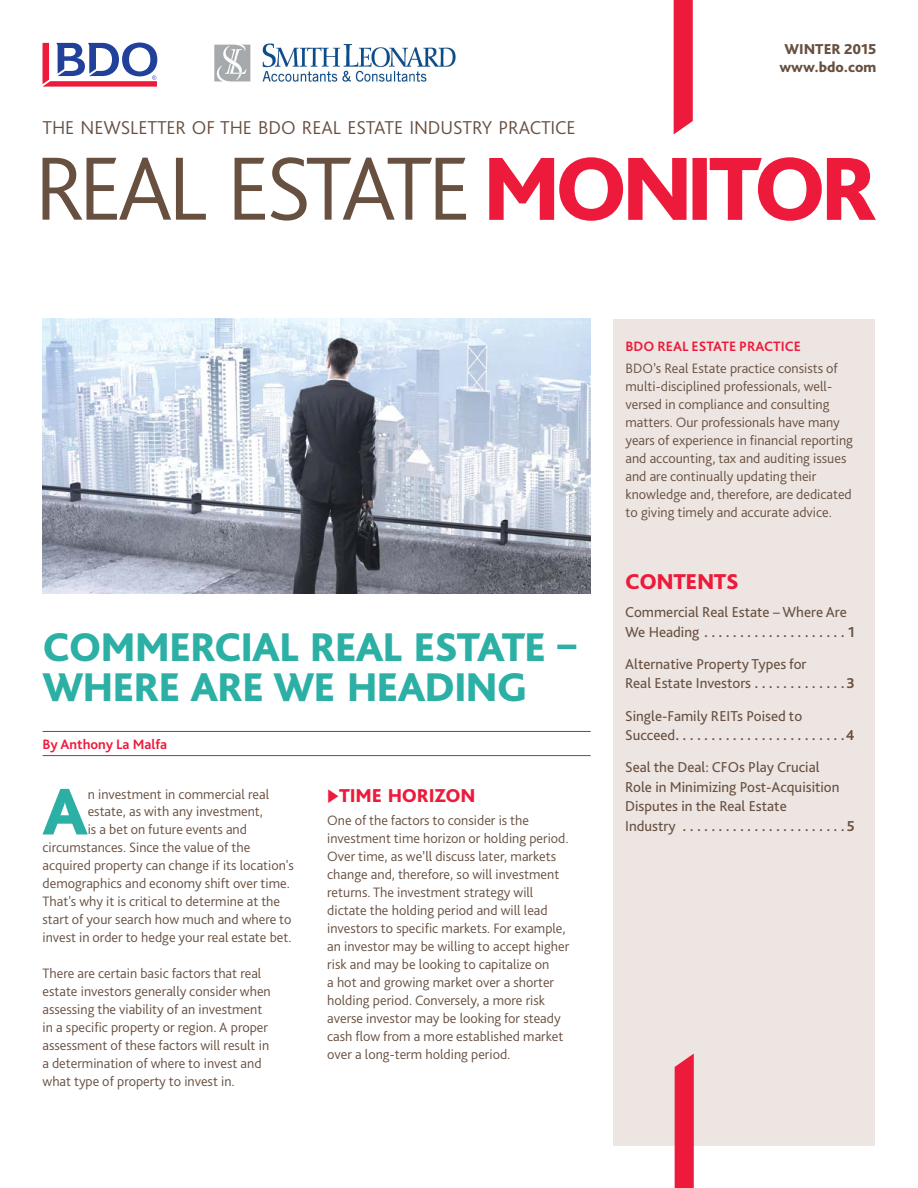
<style>
.page{position:relative;width:918px;height:1188px;background:#fff}
.page>*{position:absolute;margin:0;border:0;box-sizing:border-box;transform-origin:0 0}
.t1{font:800 68.85px "Bliss Pro";color:#2cafa4}
.t2{font:800 42px/40.5px "Bliss Pro";letter-spacing:-.025em;color:#2cafa4}
.t3{font:800 22.5px "Bliss Pro";letter-spacing:-.02em;color:#ed1a3b}
.t4{font:300 19.5px "Bliss Pro";letter-spacing:-.005em;color:#685041}
.t5{font:800 19.5px "Bliss Pro";letter-spacing:-.01em;color:#ed1a3b}
.t6{font:15px/19.5px "Bliss Pro";color:#685041}
.t7{font:800 15px/18px "Bliss Pro";color:#685041;text-align:center}
.t8{font:300 14.25px/18px "Bliss Pro";color:#685041}
.t9{font:700 14.25px "Bliss Pro";color:#ed1a3b}
.s1{font-weight:700}
</style>
<div class="page">
<div style="left:613px;top:319px;width:262px;height:826px;background:#ece5e1"></div>
<img style="left:43px;top:318px;width:548px;height:276px">
<svg style="left:674px;top:0;width:19px;height:134px;background:#ee2746"></svg>
<svg style="left:43px;top:43px;width:114px;height:44px"></svg>
<svg style="left:675px;top:1054px;width:19px;height:134px;background:#ec2544"></svg>
<hr style="left:43px;top:731px;width:548px;height:1px;background:#685041">
<hr style="left:43px;top:755px;width:548px;height:1px;background:#685041">
<svg style="left:489px;top:157px;width:387px;height:64px"></svg>
<svg style="left:43px;top:157px;width:423px;height:64px"></svg>
<img style="left:214px;top:43px;width:242px;height:39px">
<h3 class="t4" style="left:43px;top:116px;width:535px">THE NEWSLETTER OF THE BDO REAL ESTATE INDUSTRY PRACTICE</h3>
<p class="t7" style="left:779px;top:40px;width:99px">WINTER 2015 www.bdo.com</p>
<h2 class="t2" style="left:43px;top:625px;width:535px">COMMERCIAL REAL ESTATE –<br>WHERE ARE WE HEADING</h2>
<p class="t9" style="left:43px;top:735px;width:126px">By Anthony La Malfa</p>
<h1 class="t1" style="left:42px;top:769px;width:47px">A</h1>
<p class="t8" style="left:88px;top:784px;width:183px">n investment in commercial real</p>
<p class="t8" style="left:88px;top:802px;width:177px">estate, as with any investment,</p>
<p class="t8" style="left:88px;top:820px;width:161px">is a bet on future events and</p>
<p class="t8" style="left:43px;top:838px;width:209px">circumstances. Since the value of the</p>
<p class="t8" style="left:43px;top:856px;width:253px">acquired property can change if its location's</p>
<p class="t8" style="left:43px;top:874px;width:249px">demographics and economy shift over time.</p>
<p class="t8" style="left:43px;top:892px;width:239px">That's why it is critical to determine at the</p>
<p class="t8" style="left:43px;top:910px;width:251px">start of your search how much and where to</p>
<p class="t8" style="left:43px;top:928px;width:251px">invest in order to hedge your real estate bet.</p>
<p class="t8" style="left:43px;top:964px;width:230px">There are certain basic factors that real estate investors generally consider when assessing the viability of an investment in a specific property or region. A proper assessment of these factors will result in a determination of where to invest and what type of property to invest in.</p>
<h3 class="t5" style="left:327px;top:784px;width:150px">◆TIME HORIZON</h3>
<p class="t8" style="left:327px;top:811px;width:244px">One of the factors to consider is the investment time horizon or holding period.<br>Over time, as we’ll discuss later, markets change and, therefore, so will investment returns. The investment strategy will dictate the holding period and will lead investors to specific markets. For example, an investor may be willing to accept higher risk and may be looking to capitalize on<br>a hot and growing market over a shorter holding period. Conversely, a more risk averse investor may be looking for steady cash flow from a more established market over a long-term holding period.</p>
<p class="t9" style="left:626px;top:338px;width:177px">BDO REAL ESTATE PRACTICE</p>
<p class="t8" style="left:626px;top:359px;width:229px">BDO’s Real Estate practice consists of multi-disciplined professionals, well&shy;versed in compliance and consulting matters. Our professionals have many years of experience in financial reporting and accounting, tax and auditing issues and are continually updating their knowledge and, therefore, are dedicated to giving timely and accurate advice.</p>
<h3 class="t3" style="left:625px;top:568px;width:115px">CONTENTS</h3>
<p class="t6" style="left:625px;top:602px;width:231px">Commercial Real Estate – Where Are<br>We Heading <span class="s1">. . . . . . . . . . . . . . . . . . . . 1</span></p>
<p class="t6" style="left:625px;top:654px;width:231px">Alternative Property Types for<br>Real Estate Investors <span class="s1">. . . . . . . . . . . . 3</span></p>
<p class="t6" style="left:625px;top:706px;width:231px">Single-Family REITs Poised to<br>Succeed <span class="s1">. . . . . . . . . . . . . . . . . . . . . . . 4</span></p>
<p class="t6" style="left:625px;top:757px;width:231px">Seal the Deal: CFOs Play Crucial<br>Role in Minimizing Post-Acquisition Disputes in the Real Estate<br>Industry <span class="s1">. . . . . . . . . . . . . . . . . . . . . . 5</span></p>
</div>
